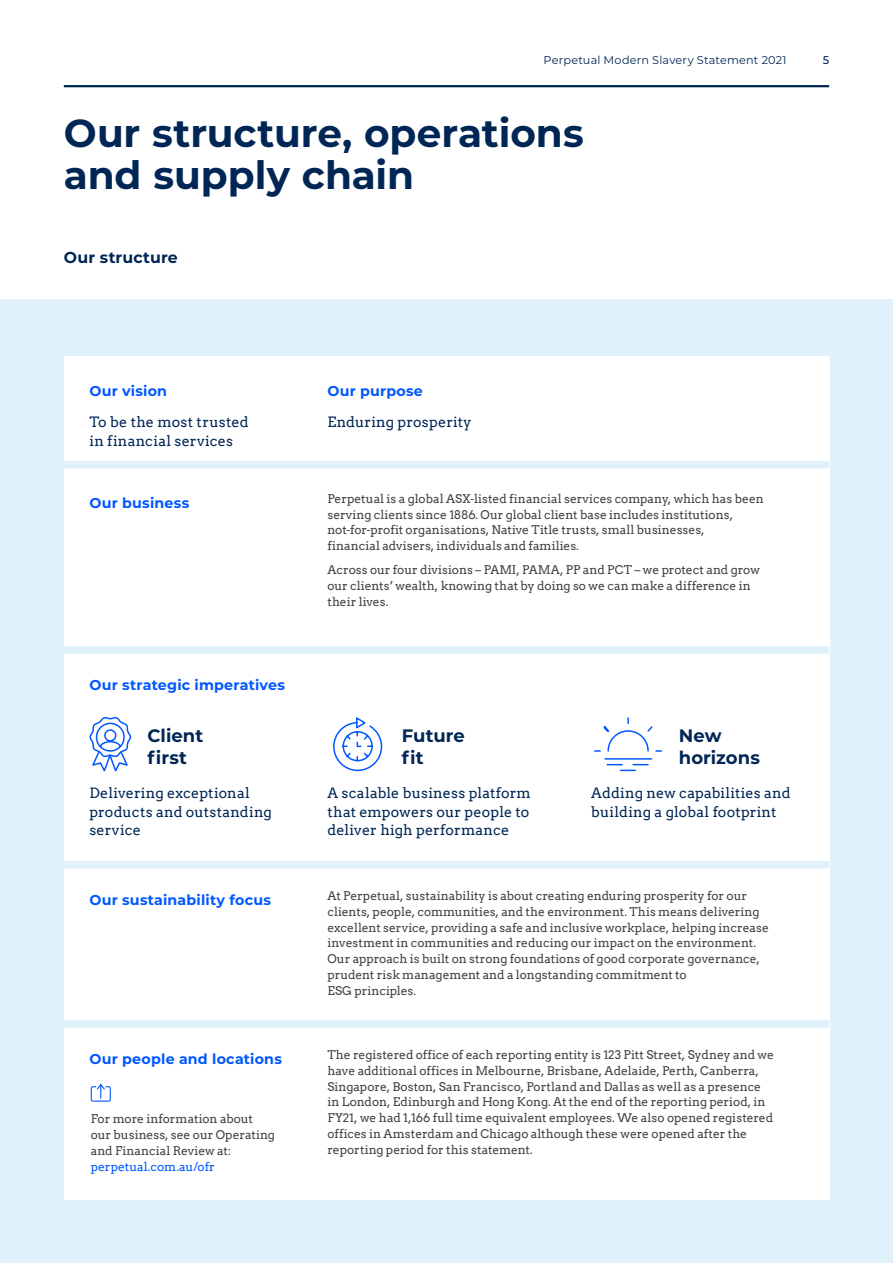
<style>
.page{position:relative;width:893px;height:1263px;background:#fff}
.page>*{position:absolute;margin:0;border:0;box-sizing:border-box;transform-origin:0 0}
.t1{font:700 39px/42px "Montserrat";color:#002655}
.t2{font:700 18px/21.6px "Montserrat";color:#002655}
.t3{font:700 15.75px "Montserrat";letter-spacing:.005em;color:#002655}
.t4{font:14.25px/18.8px "Arvo";letter-spacing:.01em;color:#002655}
.t5{font:700 14.25px "Montserrat";letter-spacing:.015em;color:#0057ff}
.t6{font:12px/15.8px "Arvo";letter-spacing:-.005em;color:#414042}
.t7{font:12px "Arvo";letter-spacing:.005em;color:#0057ff}
.t8{font:11.25px "Montserrat";letter-spacing:.015em;color:#002655}
.t9{font:500 11.25px "Montserrat";color:#002655}
</style>
<div class="page">
<div style="left:0;top:299px;width:893px;height:964px;background:#e0f1fb"></div>
<div style="left:64px;top:356px;width:765px;height:843px;background:#fff"></div>
<div style="left:64px;top:646px;width:765px;height:8px;background:#e0f1fb"></div>
<div style="left:64px;top:461px;width:765px;height:7px;background:#e0f1fb"></div>
<div style="left:64px;top:861px;width:765px;height:7px;background:#e0f1fb"></div>
<div style="left:64px;top:1020px;width:765px;height:7px;background:#e0f1fb"></div>
<svg style="left:333px;top:717px;width:50px;height:55px"></svg>
<svg style="left:594px;top:717px;width:68px;height:55px"></svg>
<svg style="left:89px;top:717px;width:43px;height:55px"></svg>
<svg style="left:90px;top:1084px;width:21px;height:18px"></svg>
<hr style="left:64px;top:85px;width:765px;height:2px;background:#002655">
<p class="t8" style="left:544px;top:52px;width:245px">Perpetual Modern Slavery Statement 2021</p>
<p class="t9" style="left:823px;top:52px;width:8px">5</p>
<h1 class="t1" style="left:64px;top:110px;width:521px">Our structure, operations and supply chain</h1>
<h3 class="t3" style="left:64px;top:246px;width:115px">Our structure</h3>
<p class="t5" style="left:89px;top:380px;width:79px">Our vision</p>
<p class="t5" style="left:327px;top:380px;width:97px">Our purpose</p>
<p class="t4" style="left:89px;top:412px;width:161px">To be the most trusted in financial services</p>
<p class="t4" style="left:327px;top:412px;width:146px">Enduring prosperity</p>
<p class="t5" style="left:89px;top:493px;width:101px">Our business</p>
<p class="t5" style="left:89px;top:675px;width:197px">Our strategic imperatives</p>
<p class="t6" style="left:327px;top:491px;width:438px">Perpetual is a global ASX-listed financial services company, which has been serving clients since 1886. Our global client base includes institutions, not-for-profit organisations, Native Title trusts, small businesses,<br>financial advisers, individuals and families.</p>
<p class="t6" style="left:327px;top:562px;width:434px">Across our four divisions – PAMI, PAMA, PP and PCT – we protect and grow our clients’ wealth, knowing that by doing so we can make a difference in their lives.</p>
<h2 class="t2" style="left:147px;top:724px;width:57px">Client first</h2>
<p class="t4" style="left:89px;top:783px;width:184px">Delivering exceptional products and outstanding service</p>
<p class="t4" style="left:327px;top:783px;width:205px;text-align:justify">A scalable business platform that empowers our people to deliver high performance</p>
<p class="t4" style="left:591px;top:783px;width:201px">Adding new capabilities and building a global footprint</p>
<h2 class="t2" style="left:402px;top:724px;width:64px">Future fit</h2>
<h2 class="t2" style="left:679px;top:724px;width:83px">New horizons</h2>
<p class="t5" style="left:89px;top:889px;width:183px">Our sustainability focus</p>
<p class="t5" style="left:89px;top:1048px;width:194px">Our people and locations</p>
<p class="t6" style="left:91px;top:1111px;width:186px">For more information about our business, see our Operating and Financial Review at:</p>
<p class="t7" style="left:91px;top:1159px;width:126px">perpetual.com.au/ofr</p>
<p class="t6" style="left:327px;top:888px;width:443px">At Perpetual, sustainability is about creating enduring prosperity for our clients, people, communities, and the environment. This means delivering excellent service, providing a safe and inclusive workplace, helping increase investment in communities and reducing our impact on the environment.<br>Our approach is built on strong foundations of good corporate governance, prudent risk management and a longstanding commitment to<br>ESG principles.</p>
<p class="t6" style="left:327px;top:1047px;width:448px">The registered office of each reporting entity is 123 Pitt Street, Sydney and we have additional offices in Melbourne, Brisbane, Adelaide, Perth, Canberra, Singapore, Boston, San Francisco, Portland and Dallas as well as a presence in London, Edinburgh and Hong Kong. At the end of the reporting period, in FY21, we had 1,166 full time equivalent employees. We also opened registered offices in Amsterdam and Chicago although these were opened after the reporting period for this statement.</p>
</div>
